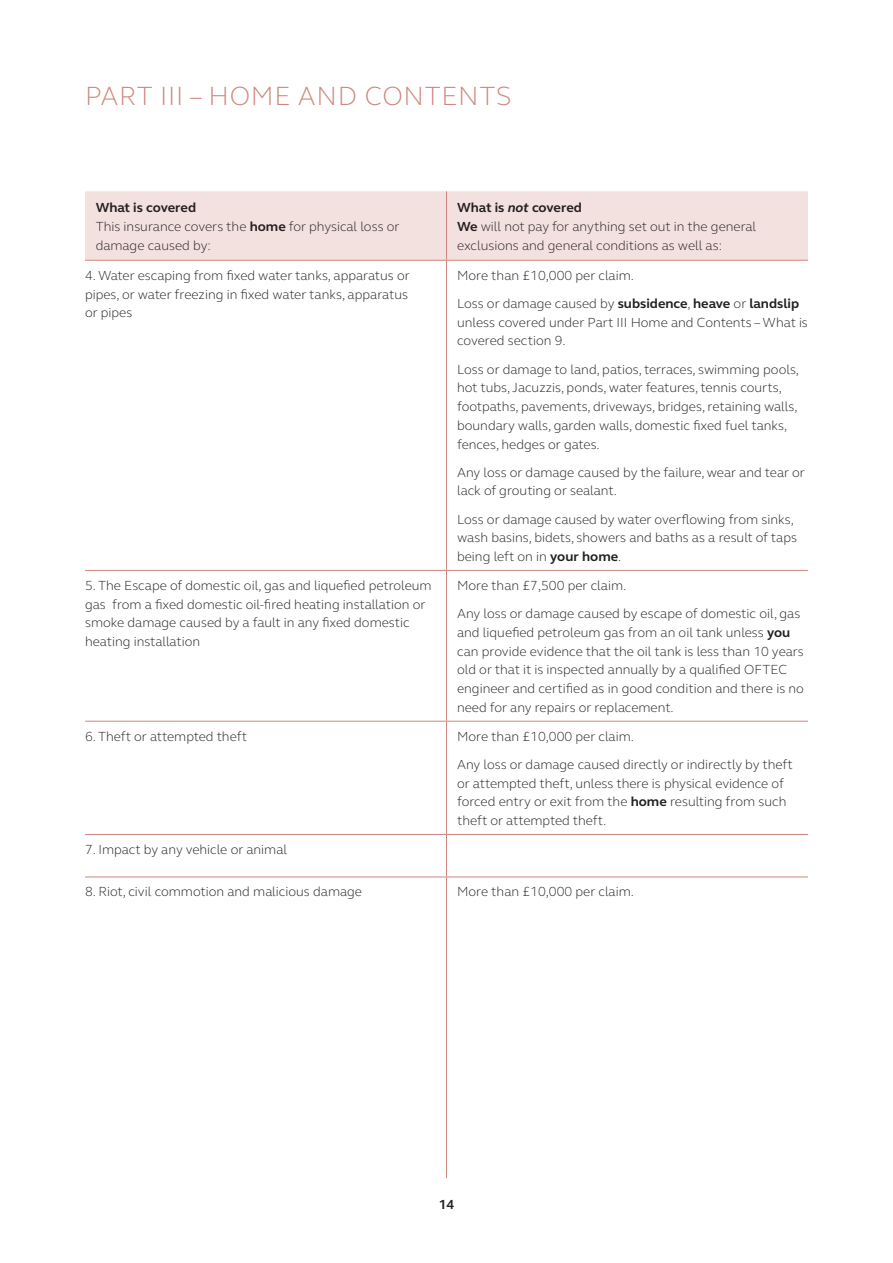
<style>
.page{position:relative;width:893px;height:1263px;background:#fff}
.page>*{position:absolute;margin:0;border:0;box-sizing:border-box;transform-origin:0 0}
.t1{font:300 27px "FS Elliot";letter-spacing:.025em;color:#ce877d}
.Body__FS_Elliot_Ligh{font:300 13.5px/18.8px "FS Elliot";color:#231f20}
.Body__FS_Elliot_Ligh-2{font:700 13.5px "FS Elliot";color:#231f20}
.s1{font-weight:700}
.s2{font-style:italic}
</style>
<div class="page">
<div style="left:85px;top:191px;width:723px;height:69px;background:#f3e1df"></div>
<hr style="left:446px;top:191px;width:1px;height:69px;background:#ce877d">
<hr style="left:85px;top:260px;width:361px;height:1px;background:#ce877d">
<hr style="left:446px;top:261px;width:1px;height:309px;background:#ce877d">
<hr style="left:446px;top:260px;width:362px;height:1px;background:#ce877d">
<hr style="left:85px;top:570px;width:361px;height:1px;background:#ce877d">
<hr style="left:446px;top:571px;width:1px;height:150px;background:#ce877d">
<hr style="left:446px;top:570px;width:362px;height:1px;background:#ce877d">
<hr style="left:446px;top:877px;width:1px;height:301px;background:#ce877d">
<hr style="left:85px;top:721px;width:361px;height:1px;background:#ce877d">
<hr style="left:446px;top:721px;width:362px;height:1px;background:#ce877d">
<hr style="left:446px;top:721px;width:1px;height:113px;background:#ce877d">
<hr style="left:85px;top:834px;width:361px;height:1px;background:#ce877d">
<hr style="left:446px;top:834px;width:362px;height:1px;background:#ce877d">
<hr style="left:446px;top:835px;width:1px;height:41px;background:#ce877d">
<hr style="left:85px;top:876px;width:361px;height:1px;background:#ce877d">
<hr style="left:446px;top:876px;width:362px;height:1px;background:#ce877d">
<p class="t1" style="left:85px;top:78px;width:428px">PART III – HOME AND CONTENTS</p>
<p class="Body__FS_Elliot_Ligh-2" style="left:96px;top:198px;width:102px">What is covered</p>
<p class="Body__FS_Elliot_Ligh" style="left:96px;top:216px;width:305px">This insurance covers the <span class="s1">home</span> for physical loss or damage caused by:</p>
<p class="Body__FS_Elliot_Ligh-2" style="left:457px;top:198px;width:126px">What is <span class="s2">not</span> covered</p>
<p class="Body__FS_Elliot_Ligh" style="left:457px;top:216px;width:301px"><span class="s1">We</span> will not pay for anything set out in the general exclusions and general conditions as well as:</p>
<p class="Body__FS_Elliot_Ligh" style="left:85px;top:265px;width:326px">4. Water escaping from fixed water tanks, apparatus or pipes, or water freezing in fixed water tanks, apparatus or pipes</p>
<p class="Body__FS_Elliot_Ligh" style="left:457px;top:265px;width:178px">More than £10,000 per claim.</p>
<p class="Body__FS_Elliot_Ligh" style="left:457px;top:293px;width:352px">Loss or damage caused by <span class="s1">subsidence</span>, <span class="s1">heave</span> or <span class="s1">landslip </span>unless covered under Part III Home and Contents – What is covered section 9.</p>
<p class="Body__FS_Elliot_Ligh" style="left:457px;top:359px;width:344px">Loss or damage to land, patios, terraces, swimming pools, hot tubs, Jacuzzis, ponds, water features, tennis courts, footpaths, pavements, driveways, bridges, retaining walls, boundary walls, garden walls, domestic fixed fuel tanks, fences, hedges or gates.</p>
<p class="Body__FS_Elliot_Ligh" style="left:457px;top:462px;width:349px">Any loss or damage caused by the failure, wear and tear or lack of grouting or sealant.</p>
<p class="Body__FS_Elliot_Ligh" style="left:457px;top:509px;width:341px">Loss or damage caused by water overflowing from sinks, wash basins, bidets, showers and baths as a result of taps being left on in <span class="s1">your home</span>.</p>
<p class="Body__FS_Elliot_Ligh" style="left:85px;top:575px;width:348px">5. The Escape of domestic oil, gas and liquefied petroleum gas from a fixed domestic oil-fired heating installation or smoke damage caused by a fault in any fixed domestic heating installation</p>
<p class="Body__FS_Elliot_Ligh" style="left:457px;top:575px;width:171px">More than £7,500 per claim.</p>
<p class="Body__FS_Elliot_Ligh" style="left:457px;top:604px;width:348px">Any loss or damage caused by escape of domestic oil, gas and liquefied petroleum gas from an oil tank unless <span class="s1">you </span>can provide evidence that the oil tank is less than 10 years old or that it is inspected annually by a qualified OFTEC engineer and certified as in good condition and there is no need for any repairs or replacement.</p>
<p class="Body__FS_Elliot_Ligh" style="left:85px;top:726px;width:163px">6. Theft or attempted theft</p>
<p class="Body__FS_Elliot_Ligh" style="left:457px;top:726px;width:178px">More than £10,000 per claim.</p>
<p class="Body__FS_Elliot_Ligh" style="left:457px;top:754px;width:337px">Any loss or damage caused directly or indirectly by theft or attempted theft, unless there is physical evidence of forced entry or exit from the <span class="s1">home</span> resulting from such theft or attempted theft.</p>
<p class="Body__FS_Elliot_Ligh" style="left:85px;top:839px;width:203px">7. Impact by any vehicle or animal</p>
<p class="Body__FS_Elliot_Ligh" style="left:85px;top:882px;width:278px">8. Riot, civil commotion and malicious damage</p>
<p class="Body__FS_Elliot_Ligh" style="left:457px;top:882px;width:178px">More than £10,000 per claim.</p>
<p class="Body__FS_Elliot_Ligh-2" style="left:439px;top:1196px;width:17px">14</p>
</div>
